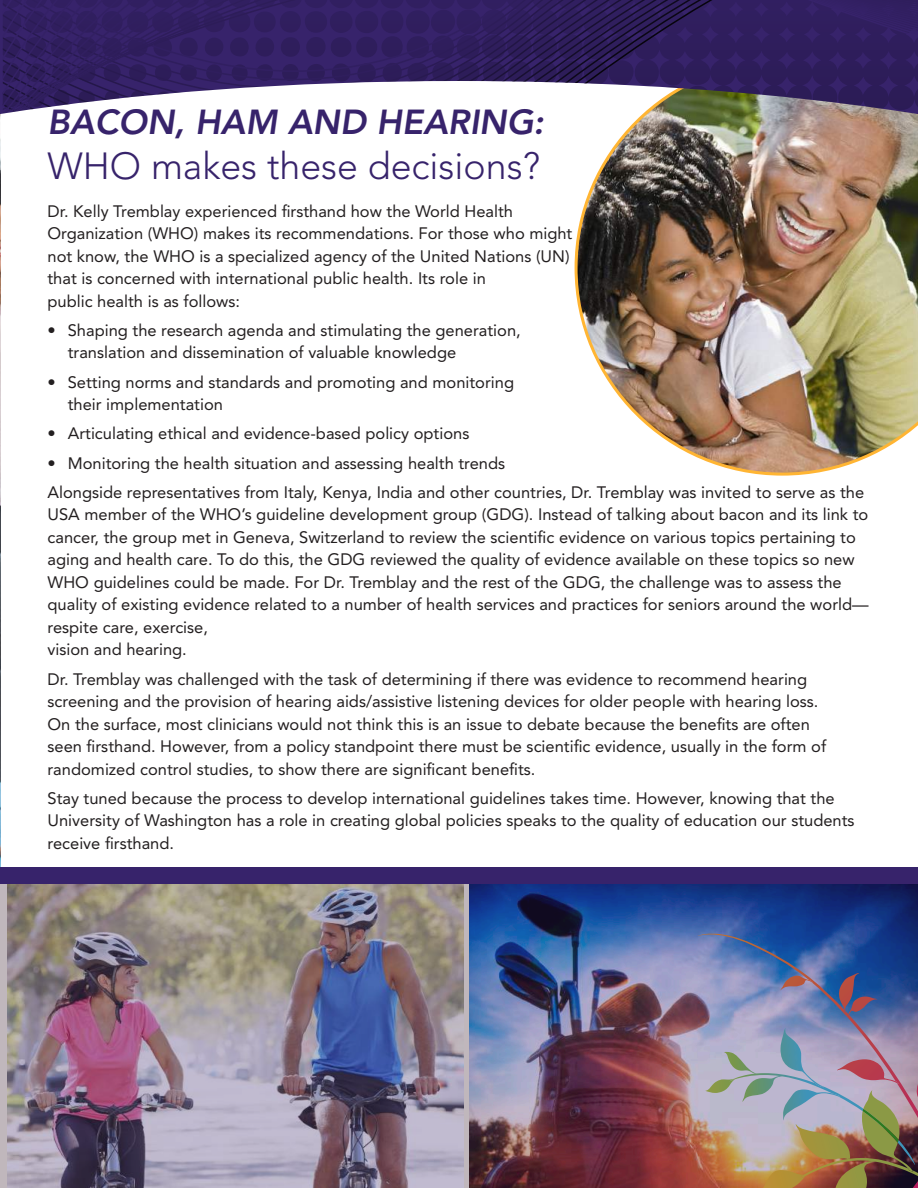
<style>
.page{position:relative;width:918px;height:1188px;background:#fff}
.page>*{position:absolute;margin:0;border:0;box-sizing:border-box;transform-origin:0 0}
.t1{font:300 37.5px "Avenir";color:#37236b}
.t2{font:italic 800 34.5px "Avenir";color:#37236b}
.t3{font:16.5px/22.5px "Avenir";color:#231f20}
</style>
<div class="page">
<img style="left:0;top:148px;width:1px;height:720px">
<img style="left:575px;top:148px;width:343px;height:328px">
<svg style="left:0;top:0;width:918px;height:148px"></svg>
<svg style="left:3px;top:85px;width:915px;height:29px"></svg>
<svg style="left:3px;top:0;width:915px;height:85px;background:#322160"></svg>
<img style="left:0;top:884px;width:918px;height:304px">
<div style="left:0;top:868px;width:918px;height:16px;background:#37236b"></div>
<h2 class="t2" style="left:48px;top:102px;width:498px">BACON, HAM AND HEARING:</h2>
<h1 class="t1" style="left:48px;top:144px;width:494px">WHO makes these decisions?</h1>
<p class="t3" style="left:48px;top:200px;width:526px">Dr. Kelly Tremblay experienced firsthand how the World Health Organization (WHO) makes its recommendations. For those who might not know, the WHO is a specialized agency of the United Nations (UN) that is concerned with international public health. Its role in<br>public health is as follows:</p>
<p class="t3" style="left:68px;top:319px;width:455px;text-indent:-20px">• Shaping the research agenda and stimulating the generation, translation and dissemination of valuable knowledge</p>
<p class="t3" style="left:68px;top:371px;width:448px;text-indent:-20px">• Setting norms and standards and promoting and monitoring their implementation</p>
<p class="t3" style="left:48px;top:422px;width:423px">• Articulating ethical and evidence-based policy options</p>
<p class="t3" style="left:48px;top:448px;width:818px;line-height:29.2px">• Monitoring the health situation and assessing health trends<br>Alongside representatives from Italy, Kenya, India and other countries, Dr. Tremblay was invited to serve as the</p>
<p class="t3" style="left:48px;top:503px;width:823px">USA member of the WHO’s guideline development group (GDG). Instead of talking about bacon and its link to cancer, the group met in Geneva, Switzerland to review the scientific evidence on various topics pertaining to aging and health care. To do this, the GDG reviewed the quality of evidence available on these topics so new WHO guidelines could be made. For Dr. Tremblay and the rest of the GDG, the challenge was to assess the quality of existing evidence related to a number of health services and practices for seniors around the world— respite care, exercise,<br>vision and hearing.</p>
<p class="t3" style="left:48px;top:668px;width:780px">Dr. Tremblay was challenged with the task of determining if there was evidence to recommend hearing screening and the provision of hearing aids/assistive listening devices for older people with hearing loss.<br>On the surface, most clinicians would not think this is an issue to debate because the benefits are often seen firsthand. However, from a policy standpoint there must be scientific evidence, usually in the form of randomized control studies, to show there are significant benefits.</p>
<p class="t3" style="left:48px;top:787px;width:809px">Stay tuned because the process to develop international guidelines takes time. However, knowing that the<br>University of Washington has a role in creating global policies speaks to the quality of education our students receive firsthand.</p>
</div>
